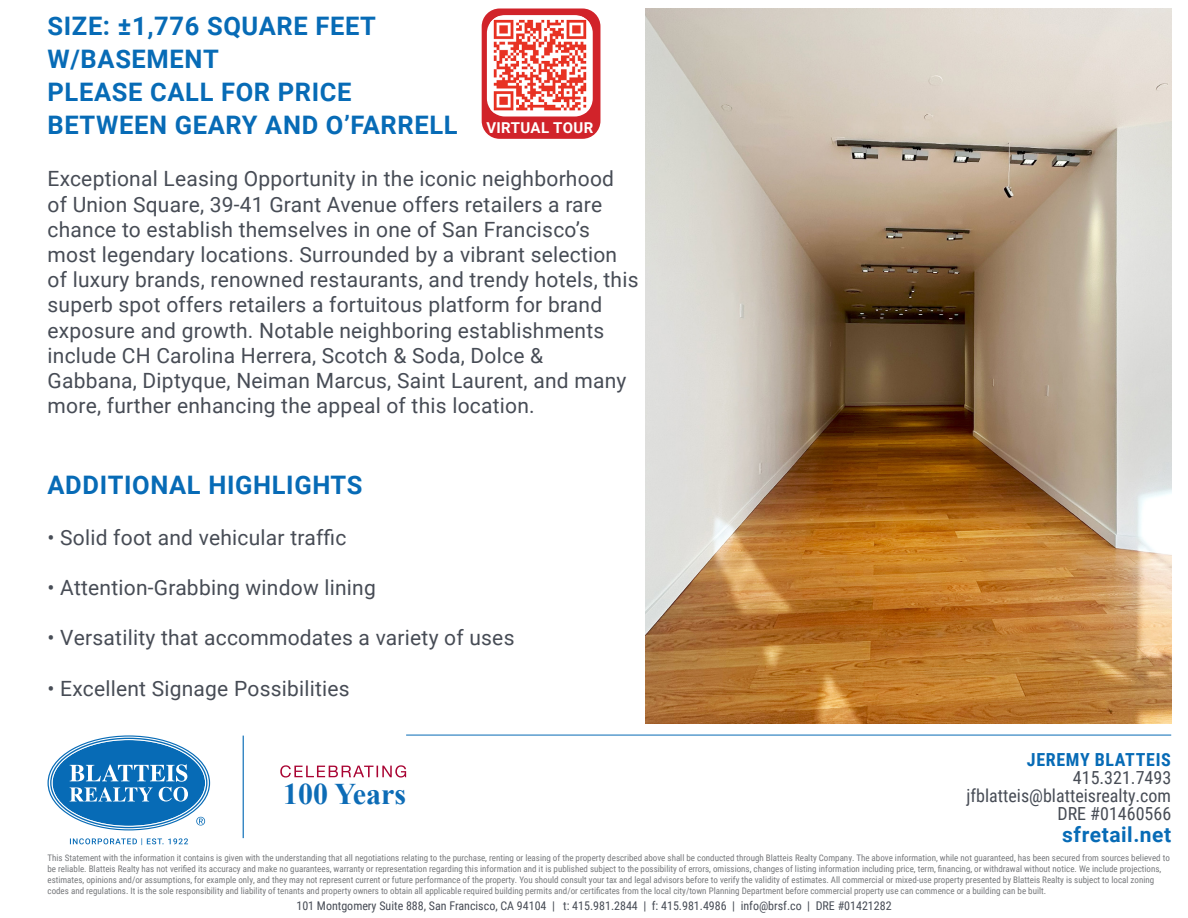
<style>
.page{position:relative;width:1188px;height:918px;background:#fff}
.page>*{position:absolute;margin:0;border:0;box-sizing:border-box;transform-origin:0 0}
.t1{font:700 30px "Times New Roman";color:#0d6cb6}
.t2{font:700 25.5px "Roboto";letter-spacing:.025em;color:#076bb6}
.t3{font:21px/25.2px "Roboto";letter-spacing:.01em;color:#474c55}
.t4{font:700 21px "Roboto";letter-spacing:.025em;color:#076bb6}
.t5{font:18px/18px "Roboto Condensed";color:#474c55;text-align:right}
.t6{font:700 18px "Roboto Condensed";letter-spacing:.035em;color:#076bb6}
.t7{font:700 15px "Roboto";letter-spacing:.025em;color:#fff}
.t8{font:12px "Roboto Condensed";color:#474c55}
.t9{font:9px/10.8px "Roboto Condensed";color:#76787b}
</style>
<div class="page">
<hr style="left:406px;top:735px;width:765px;height:1px;background:#076bb6">
<svg style="left:48px;top:735px;width:162px;height:95px"></svg>
<svg style="left:70px;top:838px;width:118px;height:7px"></svg>
<hr style="left:243px;top:736px;width:1px;height:102px;background:#076bb6">
<svg style="left:280px;top:765px;width:126px;height:13px"></svg>
<img style="left:646px;top:9px;width:525px;height:714px">
<div style="left:482px;top:9px;width:118px;height:130px;background:#d1232a;border-radius:18px"></div>
<div style="left:487px;top:15px;width:106px;height:102px;background:#fff;border-radius:18px"></div>
<img style="left:490px;top:16px;width:100px;height:97px">
<p class="t2" style="left:48px;top:8px;width:330px">SIZE: ±1,776 SQUARE FEET</p>
<p class="t2" style="left:48px;top:41px;width:173px">W/BASEMENT</p>
<p class="t2" style="left:48px;top:74px;width:306px">PLEASE CALL FOR PRICE</p>
<p class="t2" style="left:48px;top:107px;width:412px">BETWEEN GEARY AND O’FARRELL</p>
<p class="t3" style="left:48px;top:166px;width:593px">Exceptional Leasing Opportunity in the iconic neighborhood of Union Square, 39-41 Grant Avenue offers retailers a rare chance to establish themselves in one of San Francisco’s most legendary locations. Surrounded by a vibrant selection of luxury brands, renowned restaurants, and trendy hotels, this superb spot offers retailers a fortuitous platform for brand exposure and growth. Notable neighboring establishments include CH Carolina Herrera, Scotch &amp; Soda, Dolce &amp;</p>
<p class="t3" style="left:48px;top:367px;width:580px">Gabbana, Diptyque, Neiman Marcus, Saint Laurent, and many more, further enhancing the appeal of this location.</p>
<p class="t7" style="left:486px;top:117px;width:108px">VIRTUAL TOUR</p>
<p class="t2" style="left:48px;top:467px;width:317px">ADDITIONAL HIGHLIGHTS</p>
<p class="t3" style="left:48px;top:524px;width:300px">• Solid foot and vehicular traffic</p>
<p class="t3" style="left:48px;top:574px;width:330px">• Attention-Grabbing window lining</p>
<p class="t3" style="left:48px;top:625px;width:468px">• Versatility that accommodates a variety of uses</p>
<p class="t3" style="left:48px;top:675px;width:304px">• Excellent Signage Possibilities</p>
<h1 class="t1" style="left:283px;top:773px;width:125px">100 Years</h1>
<h3 class="t6" style="left:1027px;top:747px;width:145px">JEREMY BLATTEIS</h3>
<h3 class="t5" style="left:967px;top:768px;width:206px">415.321.7493 jfblatteis@blatteisrealty.com<br>DRE #01460566</h3>
<h3 class="t4" style="left:1062px;top:820px;width:110px">sfretail.net</h3>
<p class="t9" style="left:48px;top:852px;width:1124px">This Statement with the information it contains is given with the understanding that all negotiations relating to the purchase, renting or leasing of the property described above shall be conducted through Blatteis Realty Company. The above information, while not guaranteed, has been secured from sources believed to be reliable. Blatteis Realty has not verified its accuracy and make no guarantees, warranty or representation regarding this information and it is published subject to the possibility of errors, omissions, changes of listing information including price, term, financing, or withdrawal without notice. We include projections, estimates, opinions and/or assumptions, for example only, and they may not represent current or future performance of the property. You should consult your tax and legal advisors before to verify the validity of estimates. All commercial or mixed-use property presented by Blatteis Realty is subject to local zoning codes and regulations. It is the sole responsibility and liability of tenants and property owners to obtain all applicable required building permits and/or certificates from the local city/town Planning Department before commercial property use can commence or a building can be built.</p>
<h3 class="t8" style="left:296px;top:897px;width:597px">101 Montgomery Suite 888, San Francisco, CA 94104 | t: 415.981.2844 | f: 415.981.4986 | info@brsf.co | DRE #01421282</h3>
</div>
